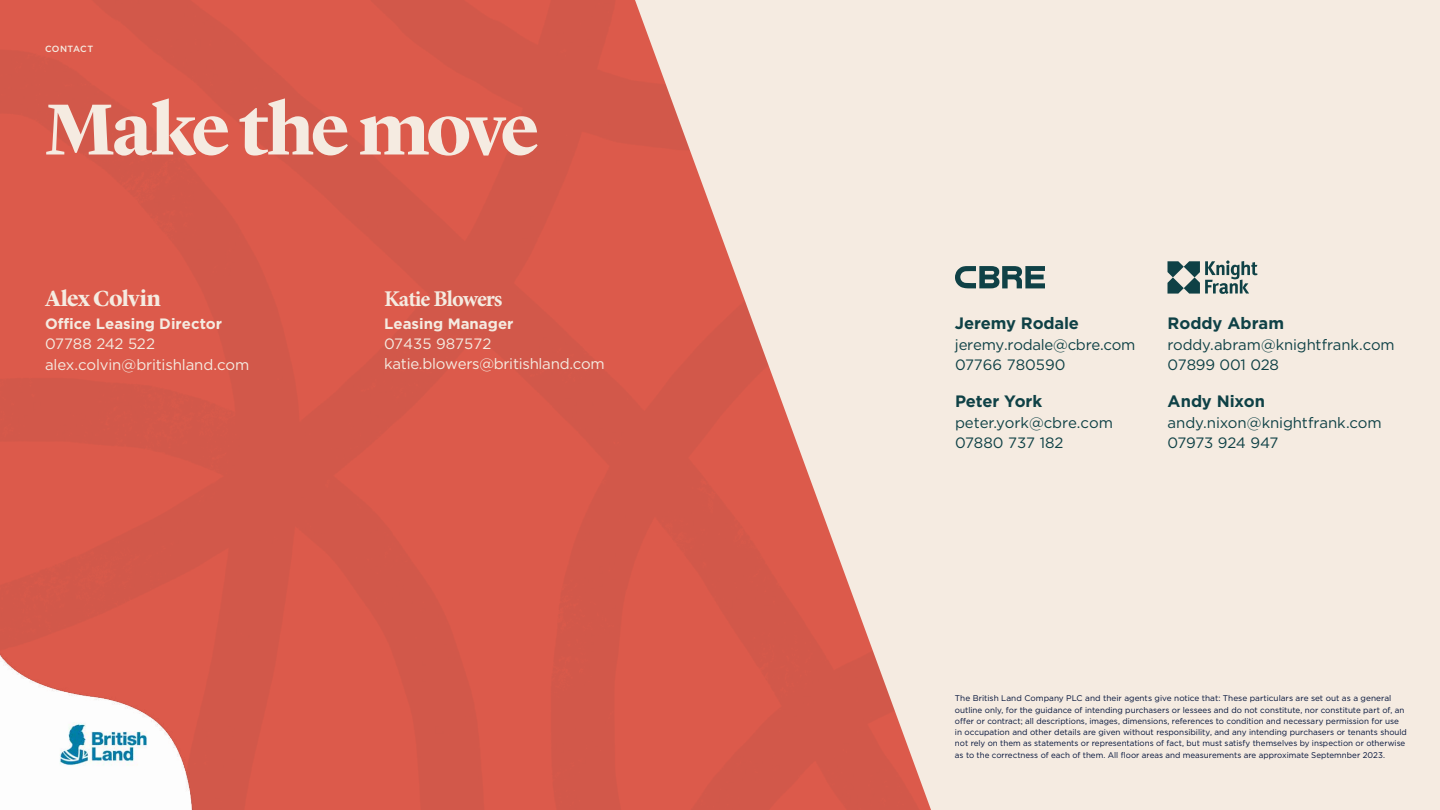
<style>
.page{position:relative;width:1440px;height:810px;background:#f5ebe1}
.page>*{position:absolute;margin:0;border:0;box-sizing:border-box;transform-origin:0 0}
.t1{font:700 75px "Lyon Display";letter-spacing:-.045em;color:#f5ebe1}
.t2{font:700 22.5px "Minion Pro";letter-spacing:-.05em;color:#f5ebe1}
.t3{font:700 22.5px "Lyon Display";letter-spacing:-.025em;color:#f5ebe1}
.t4{font:700 16.5px "Gotham";letter-spacing:-.01em;color:#0f4146}
.t5{font:15px/19.5px "Gotham";letter-spacing:-.005em;color:#0f4146}
.t6{font:15px/20px "Gotham";letter-spacing:-.02em;color:#f5ebe1}
.t7{font:700 15px "Gotham";color:#f5ebe1}
.t8{font:500 9px "Gotham";letter-spacing:.035em;color:#f5ebe1}
.t9{font:8.25px/11.2px "Gotham";color:#001139}
</style>
<div class="page">
<img style="left:0;top:0;width:931px;height:810px">
<svg style="left:1168px;top:260px;width:90px;height:34px"></svg>
<svg style="left:955px;top:266px;width:90px;height:22px"></svg>
<img style="left:0;top:654px;width:208px;height:156px">
<p class="t8" style="left:45px;top:43px;width:50px">CONTACT</p>
<h1 class="t1" style="left:45px;top:73px;width:496px">Make the move</h1>
<h2 class="t3" style="left:45px;top:281px;width:117px">Alex Colvin</h2>
<h3 class="t7" style="left:45px;top:314px;width:179px">Office Leasing Director</h3>
<h3 class="t6" style="left:45px;top:334px;width:206px;line-height:20.2px">07788 242 522 alex.colvin@britishland.com</h3>
<h2 class="t2" style="left:384px;top:283px;width:120px">Katie Blowers</h2>
<h3 class="t7" style="left:384px;top:314px;width:131px">Leasing Manager</h3>
<h3 class="t6" style="left:384px;top:334px;width:222px">07435 987572 katie.blowers@britishland.com</h3>
<h3 class="t4" style="left:955px;top:312px;width:126px">Jeremy Rodale</h3>
<h3 class="t5" style="left:955px;top:335px;width:182px">jeremy.rodale@cbre.com<br>07766 780590</h3>
<h3 class="t4" style="left:955px;top:391px;width:89px">Peter York</h3>
<h3 class="t5" style="left:955px;top:413px;width:160px">peter.york@cbre.com<br>07880 737 182</h3>
<h3 class="t4" style="left:1168px;top:312px;width:118px">Roddy Abram</h3>
<h3 class="t5" style="left:1168px;top:335px;width:229px">roddy.abram@knightfrank.com<br>07899 001 028</h3>
<h3 class="t4" style="left:1168px;top:391px;width:99px">Andy Nixon</h3>
<h3 class="t5" style="left:1168px;top:413px;width:216px">andy.nixon@knightfrank.com<br>07973 924 947</h3>
<p class="t9" style="left:955px;top:693px;width:453px">The British Land Company PLC and their agents give notice that: These particulars are set out as a general outline only, for the guidance of intending purchasers or lessees and do not constitute, nor constitute part of, an offer or contract; all descriptions, images, dimensions, references to condition and necessary permission for use in occupation and other details are given without responsibility, and any intending purchasers or tenants should not rely on them as statements or representations of fact, but must satisfy themselves by inspection or otherwise as to the correctness of each of them. All floor areas and measurements are approximate Septemnber 2023.</p>
</div>
